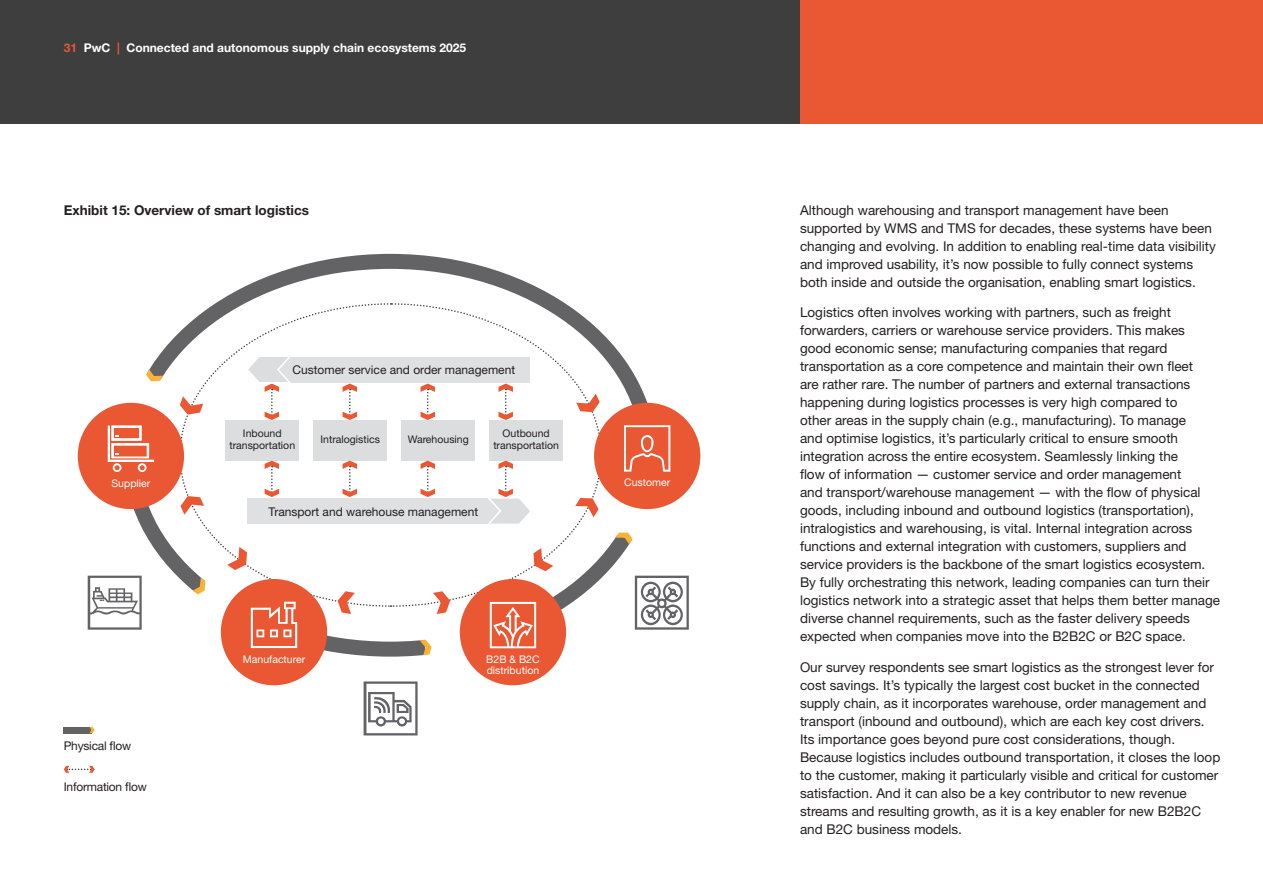
<style>
.page{position:relative;width:1263px;height:893px;background:#fff}
.page>*{position:absolute;margin:0;border:0;box-sizing:border-box;transform-origin:0 0}
.Body_Copy{font:13.5px/18px "Helvetica Neue";color:#231f20}
.t1{font:700 13.5px "Helvetica Neue";color:#231f20}
.t2{font:12px "Helvetica Neue";color:#231f20}
.t3{font:700 12px "Helvetica Neue";color:#fff}
.t4{font:12px "Helvetica Neue";letter-spacing:-.02em;color:#231f20}
.t5{font:10.5px/12.6px "Helvetica Neue";color:#231f20;text-align:center}
.Body_Copy-2{font:10.5px/10.5px "Helvetica Neue";color:#fff}
.s1{color:#ea5733}
</style>
<div class="page">
<div style="left:0;top:0;width:800px;height:123px;background:#3e3e3f"></div>
<div style="left:800px;top:0;width:463px;height:123px;background:#ea5733"></div>
<div style="left:64px;top:727px;width:28px;height:6px;background:#636366"></div>
<svg style="left:64px;top:766px;width:31px;height:7px"></svg>
<div style="left:78px;top:403px;width:106px;height:106px;background:#ea5733;border-radius:50%"></div>
<div style="left:221px;top:579px;width:106px;height:106px;background:#ea5733;border-radius:50%"></div>
<div style="left:460px;top:579px;width:106px;height:106px;background:#ea5733;border-radius:50%"></div>
<div style="left:594px;top:403px;width:106px;height:106px;background:#ea5733;border-radius:50%"></div>
<svg style="left:364px;top:681px;width:54px;height:54px"></svg>
<svg style="left:88px;top:302px;width:601px;height:354px"></svg>
<svg style="left:89px;top:727px;width:6px;height:6px"></svg>
<p class="t3" style="left:64px;top:40px;width:404px"><span class="s1">31</span> PwC <span class="s1">|</span> Connected and autonomous supply chain ecosystems 2025</p>
<p class="t1" style="left:64px;top:201px;width:247px">Exhibit 15: Overview of smart logistics</p>
<p class="t2" style="left:292px;top:363px;width:224px">Customer service and order management</p>
<p class="Body_Copy-2" style="left:111px;top:478px;width:40px">Supplier</p>
<p class="t4" style="left:64px;top:739px;width:69px">Physical flow</p>
<p class="t4" style="left:64px;top:779px;width:85px">Information flow</p>
<p class="t5" style="left:229px;top:427px;width:67px">Inbound transportation</p>
<p class="t5" style="left:320px;top:432px;width:61px">Intralogistics</p>
<p class="t5" style="left:408px;top:433px;width:63px">Warehousing</p>
<p class="t5" style="left:493px;top:427px;width:67px">Outbound transportation</p>
<p class="t2" style="left:269px;top:504px;width:211px">Transport and warehouse management</p>
<p class="Body_Copy-2" style="left:243px;top:654px;width:64px">Manufacturer</p>
<p class="Body_Copy-2" style="left:486px;top:654px;width:55px">B2B &amp; B2C distribution</p>
<p class="Body_Copy-2" style="left:624px;top:477px;width:48px">Customer</p>
<p class="Body_Copy" style="left:800px;top:201px;width:417px">Although warehousing and transport management have been supported by WMS and TMS for decades, these systems have been changing and evolving. In addition to enabling real-time data visibility and improved usability, it’s now possible to fully connect systems both inside and outside the organisation, enabling smart logistics.</p>
<p class="Body_Copy" style="left:800px;top:303px;width:422px">Logistics often involves working with partners, such as freight forwarders, carriers or warehouse service providers. This makes<br>good economic sense; manufacturing companies that regard transportation as a core competence and maintain their own fleet<br>are rather rare. The number of partners and external transactions happening during logistics processes is very high compared to<br>other areas in the supply chain (e.g., manufacturing). To manage<br>and optimise logistics, it’s particularly critical to ensure smooth integration across the entire ecosystem. Seamlessly linking the<br>flow of information — customer service and order management<br>and transport/warehouse management — with the flow of physical goods, including inbound and outbound logistics (transportation), intralogistics and warehousing, is vital. Internal integration across functions and external integration with customers, suppliers and service providers is the backbone of the smart logistics ecosystem.<br>By fully orchestrating this network, leading companies can turn their logistics network into a strategic asset that helps them better manage diverse channel requirements, such as the faster delivery speeds expected when companies move into the B2B2C or B2C space.</p>
<p class="Body_Copy" style="left:800px;top:658px;width:422px">Our survey respondents see smart logistics as the strongest lever for cost savings. It’s typically the largest cost bucket in the connected supply chain, as it incorporates warehouse, order management and transport (inbound and outbound), which are each key cost drivers.<br>Its importance goes beyond pure cost considerations, though.<br>Because logistics includes outbound transportation, it closes the loop to the customer, making it particularly visible and critical for customer satisfaction. And it can also be a key contributor to new revenue streams and resulting growth, as it is a key enabler for new B2B2C and B2C business models.</p>
</div>
